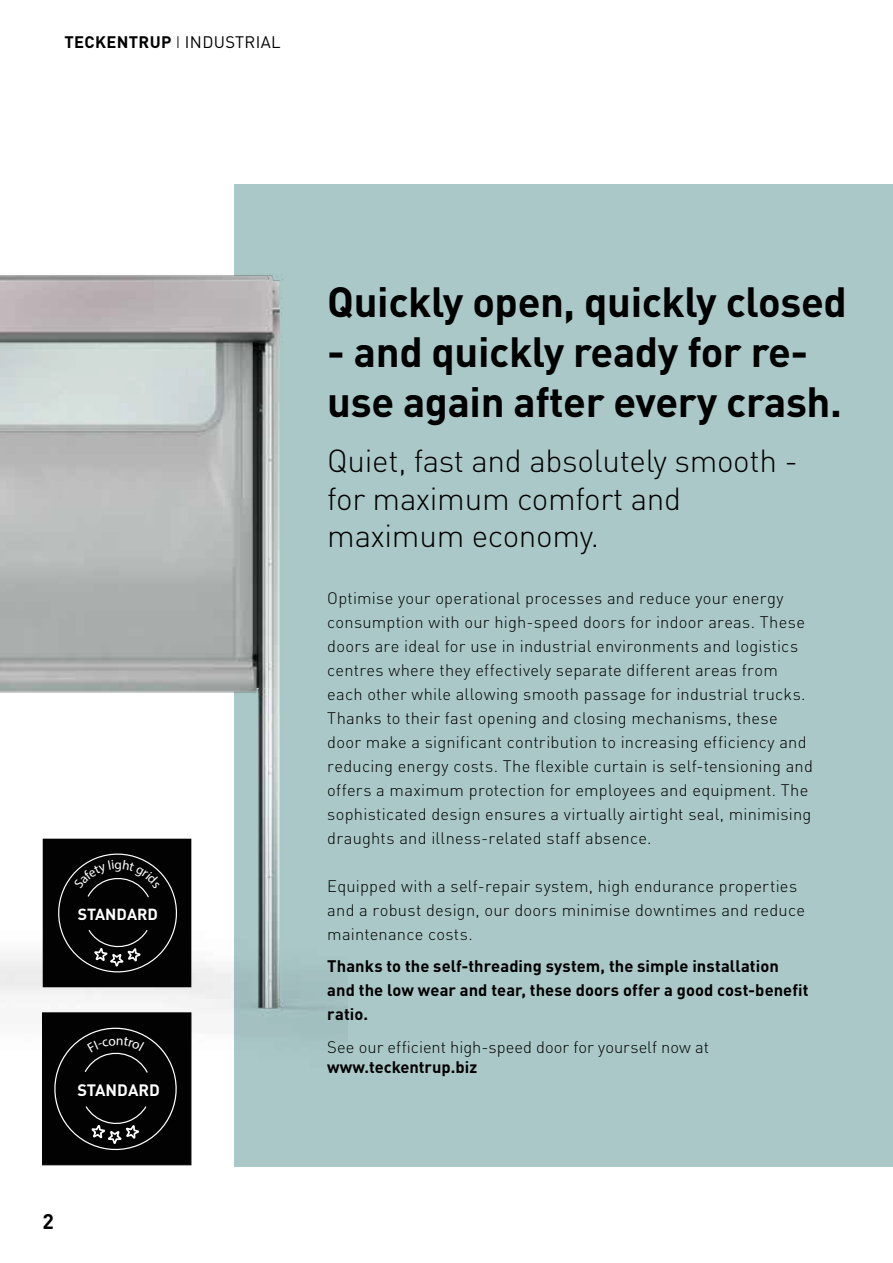
<style>
.page{position:relative;width:893px;height:1263px;background:#fff}
.page>*{position:absolute;margin:0;border:0;box-sizing:border-box;transform-origin:0 0}
.t1{font:700 41.7px/50.1px "DIN Pro";letter-spacing:-.01em;color:#000}
.t2{font:300 31.5px/37.8px "DIN Pro";letter-spacing:-.01em;color:#000}
.t3{font:700 21px "DIN Pro";color:#000}
.t4{font:300 16.5px/24px "DIN Pro";letter-spacing:.015em;color:#000}
.t5{font:700 16.5px/24px "DIN Pro";letter-spacing:.005em;color:#000}
.t6{font:700 16.35px "DIN Pro";color:#fff}
.t7{font:700 15.9px "DIN Pro";color:#fff}
.t8{font:13.2px "Myriad Pro";color:#fff}
.s1{font-weight:300}
.s2{font-weight:400}
</style>
<div class="page">
<div style="left:234px;top:184px;width:659px;height:982px;background:#aac8c8"></div>
<img style="left:0;top:274px;width:347px;height:893px">
<div style="left:43px;top:839px;width:148px;height:148px;background:#020203"></div>
<svg style="left:51px;top:853px;width:133px;height:140px"></svg>
<svg style="left:43px;top:1012px;width:148px;height:155px;background:#0f0f10"></svg>
<p class="t5" style="left:64px;top:29px;width:218px">TECKENTRUP <span class="s1">I</span> <span class="s2">INDUSTRIAL</span></p>
<p class="t8" style="left:115px;top:856px;width:9px">g</p>
<p class="t7" style="left:78px;top:901px;width:82px">STANDARD</p>
<p class="t6" style="left:77px;top:1077px;width:84px">STANDARD</p>
<p class="t3" style="left:43px;top:1205px;width:13px">2</p>
<h1 class="t1" style="left:327px;top:274px;width:521px">Quickly open, quickly closed</h1>
<h1 class="t1" style="left:327px;top:324px;width:516px">- and quickly ready for re&shy;use again after every crash.</h1>
<h2 class="t2" style="left:327px;top:439px;width:472px">Quiet, fast and absolutely smooth - for maximum comfort and maximum economy.</h2>
<p class="t4" style="left:327px;top:584px;width:487px">Optimise your operational processes and reduce your energy consumption with our high-speed doors for indoor areas. These doors are ideal for use in industrial environments and logistics centres where they effectively separate different areas from each other while allowing smooth passage for industrial trucks.<br>Thanks to their fast opening and closing mechanisms, these door make a significant contribution to increasing efficiency and reducing energy costs. The flexible curtain is self-tensioning and offers a maximum protection for employees and equipment. The sophisticated design ensures a virtually airtight seal, minimising draughts and illness-related staff absence.</p>
<p class="t4" style="left:327px;top:873px;width:479px">Equipped with a self-repair system, high endurance properties and a robust design, our doors minimise downtimes and reduce maintenance costs.</p>
<p class="t5" style="left:327px;top:953px;width:483px">Thanks to the self-threading system, the simple installation and the low wear and tear, these doors offer a good cost-benefit ratio.</p>
<p class="t4" style="left:327px;top:1034px;width:383px">See our efficient high-speed door for yourself now at</p>
<p class="t5" style="left:327px;top:1053px;width:151px">www.teckentrup.biz</p>
</div>
